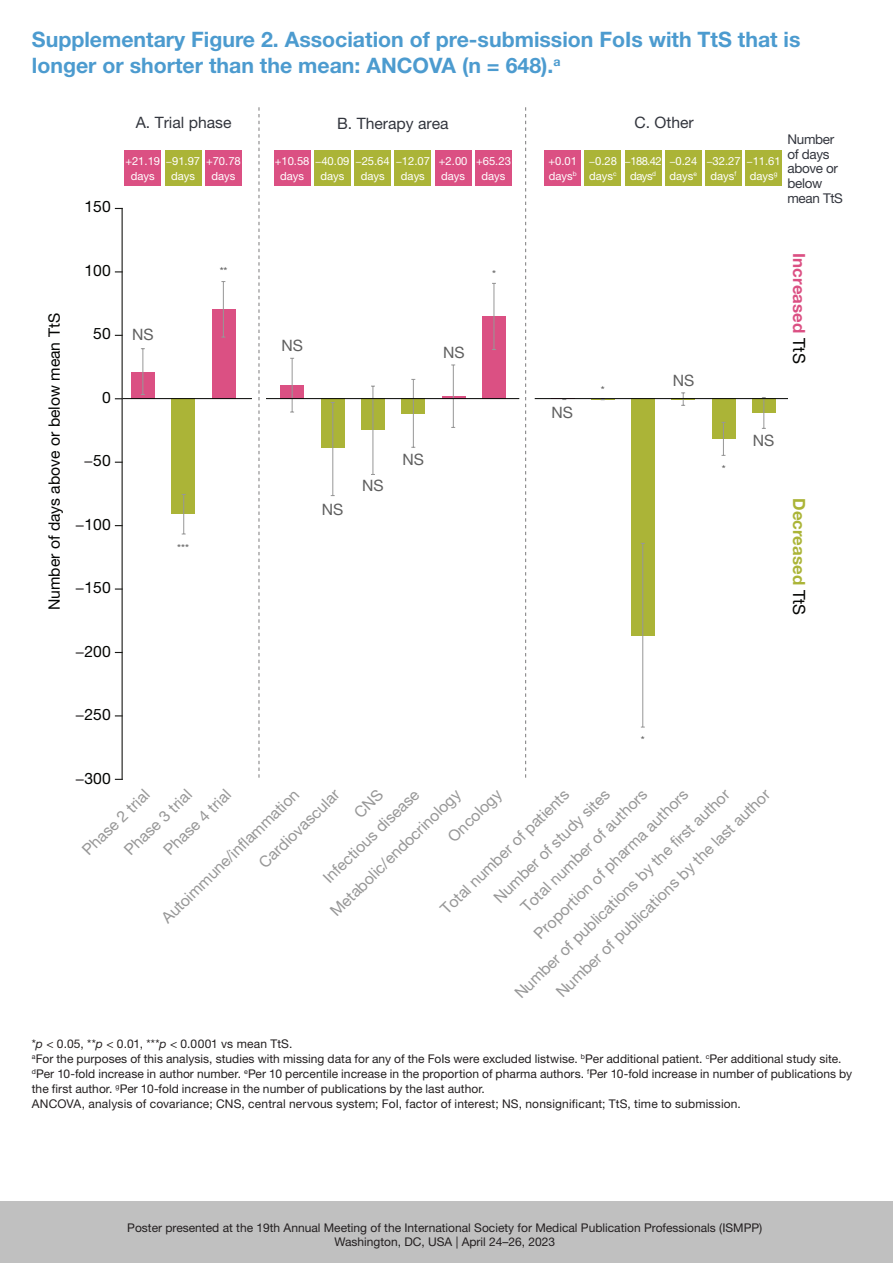
<style>
.page{position:relative;width:893px;height:1263px;background:#fff}
.page>*{position:absolute;margin:0;border:0;box-sizing:border-box;transform-origin:0 0}
.Figure_Table_title{font:700 21.3px/25.5px "Helvetica Neue LT Std";color:#4c9bcf}
.t1{font:700 16.8px "Helvetica Neue LT Std";color:#db5083}
.t2{font:700 16.8px "Helvetica Neue LT Std";color:#abb437}
.t3{font:15.75px/29.2px "Helvetica Neue LT Std";color:#979797}
.t4{font:15.75px "Helvetica Neue LT Std";color:#040503}
.t5{font:15.75px "Helvetica Neue LT Std";color:#33363e}
.t6{font:15.75px "Helvetica Neue LT Std";color:#5f5f5f}
.t7{font:13.5px/14.5px "Helvetica Neue LT Std";letter-spacing:-.025em;color:#33363e}
.Footnote{font:12px/15px "Helvetica Neue LT Std";letter-spacing:.005em;color:#231f20}
.bottom_wording_on{font:12px/14.4px "Helvetica Neue LT Std";color:#231f20;text-align:center}
.t8{font:11.25px/14.9px "Helvetica Neue LT Std";color:#fff;text-align:center}
.t9{font:11.25px/14.9px "Helvetica Neue LT Std";letter-spacing:-.05em;color:#fff;text-align:center}
.t10{font:11.25px "Helvetica Neue LT Std";color:#5f5f5f}
.s1{font-size:10.65px}
.s2{color:#211d1e}
.s3{font-weight:400;color:#040503}
.s4{font-style:italic}
</style>
<div class="page">
<div style="left:0;top:1201px;width:893px;height:62px;background:#c0c0c0"></div>
<div style="left:131px;top:372px;width:24px;height:27px;background:#db5083"></div>
<div style="left:171px;top:399px;width:24px;height:115px;background:#abb437"></div>
<div style="left:212px;top:309px;width:23px;height:90px;background:#db5083"></div>
<div style="left:280px;top:385px;width:24px;height:14px;background:#db5083"></div>
<div style="left:361px;top:399px;width:24px;height:31px;background:#abb437"></div>
<div style="left:321px;top:399px;width:24px;height:49px;background:#abb437"></div>
<div style="left:401px;top:399px;width:24px;height:15px;background:#abb437"></div>
<hr style="left:442px;top:396px;width:24px;height:3px;background:#db5083">
<div style="left:482px;top:316px;width:24px;height:83px;background:#db5083"></div>
<div style="left:631px;top:399px;width:24px;height:237px;background:#abb437"></div>
<div style="left:712px;top:399px;width:23px;height:40px;background:#abb437"></div>
<div style="left:752px;top:399px;width:24px;height:14px;background:#abb437"></div>
<hr style="left:143px;top:349px;width:1px;height:46px;background:#979797">
<hr style="left:183px;top:494px;width:1px;height:40px;background:#979797">
<hr style="left:223px;top:282px;width:1px;height:55px;background:#979797">
<hr style="left:292px;top:359px;width:1px;height:53px;background:#979797">
<hr style="left:332px;top:402px;width:1px;height:93px;background:#979797">
<hr style="left:373px;top:386px;width:1px;height:88px;background:#979797">
<hr style="left:413px;top:379px;width:1px;height:68px;background:#979797">
<hr style="left:453px;top:367px;width:1px;height:60px;background:#979797">
<hr style="left:494px;top:283px;width:1px;height:67px;background:#979797">
<svg style="left:551px;top:399px;width:24px;height:1px"></svg>
<svg style="left:591px;top:399px;width:24px;height:1px"></svg>
<hr style="left:642px;top:543px;width:1px;height:184px;background:#979797">
<svg style="left:671px;top:392px;width:24px;height:14px"></svg>
<hr style="left:723px;top:422px;width:1px;height:33px;background:#979797">
<hr style="left:763px;top:398px;width:1px;height:30px;background:#979797">
<hr style="left:123px;top:398px;width:129px;height:1px;background:#040503">
<hr style="left:266px;top:398px;width:253px;height:1px;background:#040503">
<hr style="left:535px;top:398px;width:253px;height:1px;background:#040503">
<hr style="left:122px;top:208px;width:1px;height:571px;background:#1a1a18">
<svg style="left:258px;top:108px;width:2px;height:670px"></svg>
<svg style="left:525px;top:108px;width:1px;height:670px"></svg>
<svg style="left:115px;top:588px;width:7px;height:2px"></svg>
<div style="left:125px;top:150px;width:36px;height:36px;background:#db5083"></div>
<div style="left:205px;top:150px;width:37px;height:36px;background:#db5083"></div>
<div style="left:274px;top:150px;width:36px;height:36px;background:#db5083"></div>
<div style="left:475px;top:150px;width:37px;height:36px;background:#db5083"></div>
<div style="left:314px;top:150px;width:37px;height:36px;background:#abb437"></div>
<div style="left:165px;top:150px;width:36px;height:36px;background:#abb437"></div>
<div style="left:354px;top:150px;width:37px;height:36px;background:#abb437"></div>
<div style="left:395px;top:150px;width:36px;height:36px;background:#abb437"></div>
<div style="left:545px;top:150px;width:36px;height:36px;background:#db5083"></div>
<div style="left:585px;top:150px;width:36px;height:36px;background:#abb437"></div>
<div style="left:625px;top:150px;width:36px;height:36px;background:#abb437"></div>
<div style="left:665px;top:150px;width:36px;height:36px;background:#abb437"></div>
<div style="left:705px;top:150px;width:37px;height:36px;background:#abb437"></div>
<div style="left:745px;top:150px;width:37px;height:36px;background:#abb437"></div>
<div style="left:435px;top:150px;width:36px;height:36px;background:#db5083"></div>
<p class="Figure_Table_title" style="left:32px;top:26px;width:770px">Supplementary Figure 2. Association of pre-submission FoIs with TtS that is longer or shorter than the mean: ANCOVA (n = 648).<sup>a</sup></p>
<p class="t4" style="left:85px;top:197px;width:28px">150</p>
<p class="t5" style="left:136px;top:113px;width:97px">A. Trial phase</p>
<p class="t5" style="left:337px;top:114px;width:113px">B. Therapy area</p>
<p class="t5" style="left:634px;top:113px;width:61px">C. Other</p>
<p class="t8" style="left:125px;top:153px;width:36px">+21.19 days</p>
<p class="t8" style="left:206px;top:153px;width:36px">+70.78 days</p>
<p class="t8" style="left:275px;top:153px;width:36px">+10.58 days</p>
<p class="t8" style="left:476px;top:153px;width:36px">+65.23 days</p>
<p class="t8" style="left:166px;top:153px;width:36px"><span class="s1">−</span>91.97 days</p>
<p class="t8" style="left:356px;top:153px;width:36px"><span class="s1">−</span>25.64 days</p>
<p class="t8" style="left:396px;top:153px;width:36px"><span class="s1">−</span>12.07 days</p>
<p class="t8" style="left:548px;top:153px;width:30px;text-align:left">+0.01 days<sup>b</sup></p>
<p class="t8" style="left:589px;top:153px;width:29px;text-align:left"><span class="s1">−</span>0.28 days<sup>c</sup></p>
<p class="t9" style="left:625px;top:153px;width:39px"><span class="s1">−</span>188.42 days<sup>d</sup></p>
<p class="t8" style="left:669px;top:153px;width:29px;text-align:left"><span class="s1">−</span>0.24 days<sup>e</sup></p>
<p class="t8" style="left:706px;top:153px;width:36px"><span class="s1">−</span>32.27 days<sup>f</sup></p>
<p class="t8" style="left:747px;top:153px;width:36px;text-align:left"><span class="s1">−</span>11.61 days<sup>g</sup></p>
<p class="t8" style="left:315px;top:153px;width:36px"><span class="s1">−</span>40.09 days</p>
<p class="t8" style="left:439px;top:153px;width:30px;text-align:left">+2.00 days</p>
<p class="t7" style="left:787px;top:132px;width:57px">Number of days above or below mean TtS</p>
<p class="t4" style="left:85px;top:261px;width:28px">100</p>
<p class="t4" style="left:45px;top:610px;width:298px;rotate:-90deg">Number of days above or below mean TtS</p>
<p class="t4" style="left:93px;top:324px;width:19px">50</p>
<p class="t4" style="left:102px;top:388px;width:10px">0</p>
<p class="t4" style="left:84px;top:451px;width:28px"><span class="s2">−</span>50</p>
<p class="t4" style="left:75px;top:515px;width:37px"><span class="s2">−</span>100</p>
<p class="t4" style="left:75px;top:578px;width:37px"><span class="s2">−</span>150</p>
<p class="t4" style="left:75px;top:642px;width:37px"><span class="s2">−</span>200</p>
<p class="t6" style="left:132px;top:325px;width:23px">NS</p>
<p class="t10" style="left:177px;top:541px;width:13px">***</p>
<p class="t10" style="left:220px;top:264px;width:9px">**</p>
<p class="t6" style="left:282px;top:336px;width:23px">NS</p>
<p class="t10" style="left:492px;top:267px;width:5px">*</p>
<p class="t6" style="left:443px;top:343px;width:23px">NS</p>
<p class="t6" style="left:322px;top:500px;width:23px">NS</p>
<p class="t6" style="left:362px;top:476px;width:23px">NS</p>
<p class="t6" style="left:403px;top:450px;width:23px">NS</p>
<p class="t6" style="left:552px;top:403px;width:23px">NS</p>
<p class="t10" style="left:601px;top:383px;width:5px">*</p>
<p class="t6" style="left:673px;top:371px;width:23px">NS</p>
<p class="t10" style="left:722px;top:462px;width:5px">*</p>
<p class="t1" style="left:809px;top:253px;width:112px;rotate:90deg">Increased <span class="s3">TtS</span></p>
<p class="t6" style="left:753px;top:431px;width:23px">NS</p>
<p class="t2" style="left:809px;top:498px;width:119px;rotate:90deg">Decreased <span class="s3">TtS</span></p>
<p class="t4" style="left:75px;top:705px;width:37px"><span class="s2">−</span>250</p>
<p class="t4" style="left:75px;top:768px;width:37px"><span class="s2">−</span>300</p>
<p class="t10" style="left:641px;top:733px;width:5px">*</p>
<p class="t3" style="left:156px;top:841px;width:88px;rotate:-44deg">Phase 4 trial</p>
<p class="t3" style="left:325px;top:782px;width:34px;line-height:30px;text-indent:-104px;rotate:-44deg">Cardiovascular<br>CNS</p>
<p class="t3" style="left:96px;top:820px;width:88px;text-indent:-30px;rotate:-44deg">Phase 2 trial<br>Phase 3 trial</p>
<p class="t3" style="left:548px;top:983px;width:292px;rotate:-44deg">Number of publications by the last author</p>
<p class="t3" style="left:507px;top:984px;width:294px;rotate:-44deg">Number of publications by the rst author</p>
<p class="t3" style="left:303px;top:882px;width:176px;line-height:28.8px;text-indent:18px;rotate:-44deg">Infectious disease<br>Metabolic/endocrinology</p>
<p class="t3" style="left:440px;top:828px;width:69px;rotate:-44deg">Oncology</p>
<p class="t3" style="left:526px;top:925px;width:209px;rotate:-44deg">Proportion of pharma authors</p>
<p class="t3" style="left:496px;top:881px;width:170px;line-height:26px;text-indent:-13px;rotate:-44deg">Number of study sites<br>Total number of authors</p>
<p class="t3" style="left:433px;top:900px;width:173px;rotate:-44deg">Total number of patients</p>
<p class="t3" style="left:154px;top:909px;width:186px;rotate:-44deg">Autoimmune/in ammation</p>
<p class="Footnote" style="left:32px;top:1036px;width:262px">*<span class="s4">p</span> &lt; 0.05, **<span class="s4">p</span> &lt; 0.01, ***<span class="s4">p</span> &lt; 0.0001 vs mean TtS.</p>
<p class="Footnote" style="left:32px;top:1051px;width:822px"><sup>a</sup>For the purposes of this analysis, studies with missing data for any of the FoIs were excluded listwise. <sup>b</sup>Per additional patient. <sup>c</sup>Per additional study site. <sup>d</sup>Per 10-fold increase in author number. <sup>e</sup>Per 10 percentile increase in the proportion of pharma authors. <sup>f</sup>Per 10-fold increase in number of publications by the first author. <sup>g</sup>Per 10-fold increase in the number of publications by the last author.</p>
<p class="Footnote" style="left:32px;top:1096px;width:710px">ANCOVA, analysis of covariance; CNS, central nervous system; FoI, factor of interest; NS, nonsignificant; TtS, time to submission.</p>
<p class="bottom_wording_on" style="left:127px;top:1220px;width:636px">Poster presented at the 19th Annual Meeting of the International Society for Medical Publication Professionals (ISMPP)<br>Washington, DC, USA | April 24–26, 2023</p>
</div>
